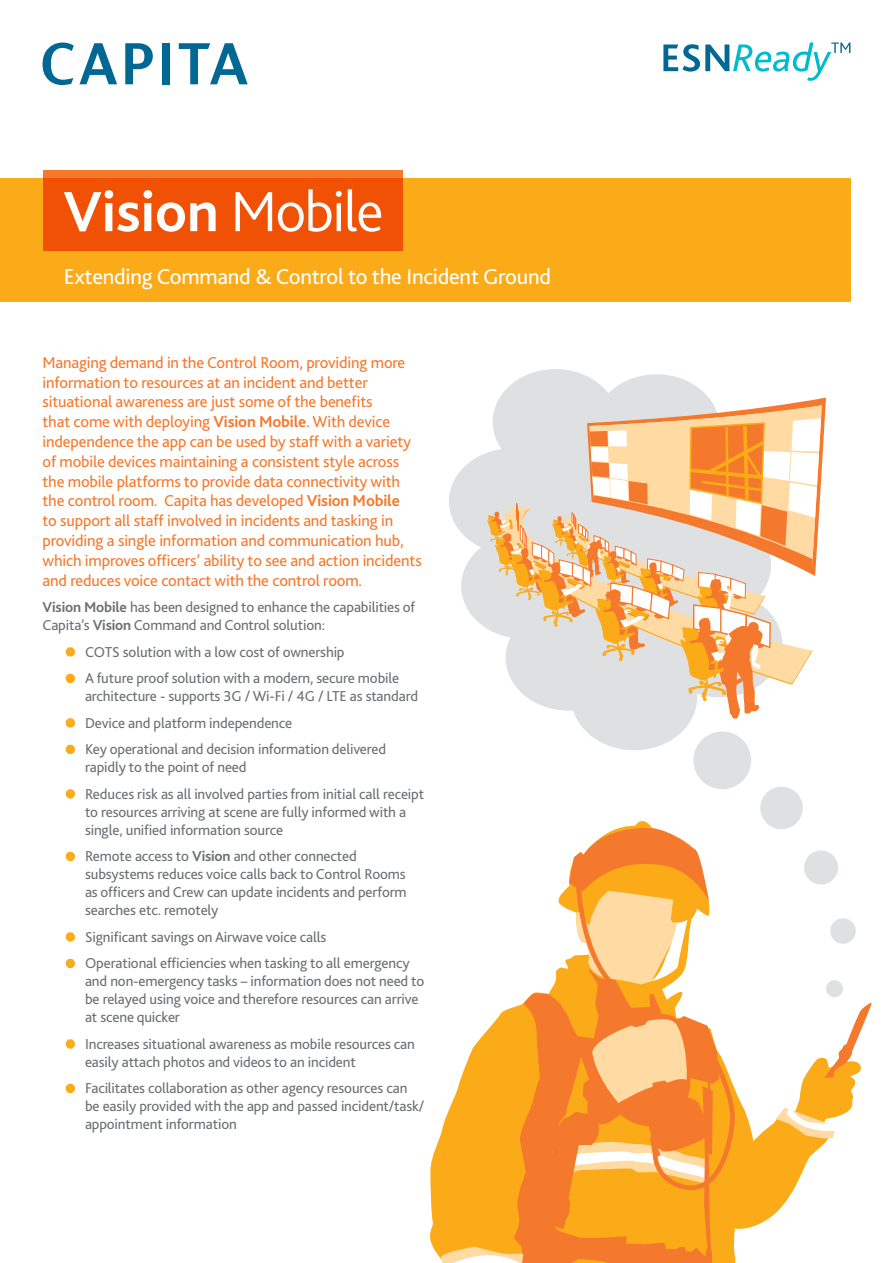
<style>
.page{position:relative;width:893px;height:1263px;background:#fff}
.page>*{position:absolute;margin:0;border:0;box-sizing:border-box;transform-origin:0 0}
.t1{font:22.5px "Bliss 2";letter-spacing:-.01em;color:#fff}
.t2{font:16.5px/19.8px "Bliss 2";letter-spacing:-.01em;color:#f4792d}
.t3{font:15px/18px "Bliss 2";letter-spacing:-.01em;color:#6c6f73}
.s1{font-weight:700}
.s2{color:#fbab18}
</style>
<div class="page">
<svg style="left:449px;top:369px;width:260px;height:381px"></svg>
<div style="left:0;top:179px;width:850px;height:123px;background:#fbab18"></div>
<svg style="left:43px;top:170px;width:359px;height:81px;background:#f0580b"></svg>
<svg style="left:125px;top:43px;width:28px;height:41px"></svg>
<div style="left:162px;top:43px;width:8px;height:41px;background:#006892"></div>
<svg style="left:43px;top:43px;width:74px;height:42px"></svg>
<svg style="left:179px;top:43px;width:69px;height:41px"></svg>
<div style="left:66px;top:647px;width:9px;height:9px;border:6px solid #fbab18;border-radius:50%"></div>
<div style="left:66px;top:674px;width:9px;height:9px;border:6px solid #fbab18;border-radius:50%"></div>
<div style="left:66px;top:718px;width:9px;height:9px;border:6px solid #fbab18;border-radius:50%"></div>
<div style="left:66px;top:745px;width:9px;height:9px;border:6px solid #fbab18;border-radius:50%"></div>
<div style="left:66px;top:789px;width:9px;height:9px;border:6px solid #fbab18;border-radius:50%"></div>
<div style="left:66px;top:852px;width:9px;height:9px;border:6px solid #fbab18;border-radius:50%"></div>
<div style="left:66px;top:932px;width:9px;height:9px;border:6px solid #fbab18;border-radius:50%"></div>
<div style="left:66px;top:959px;width:9px;height:9px;border:6px solid #fbab18;border-radius:50%"></div>
<div style="left:66px;top:1039px;width:9px;height:9px;border:6px solid #fbab18;border-radius:50%"></div>
<div style="left:66px;top:1084px;width:9px;height:9px;border:6px solid #fbab18;border-radius:50%"></div>
<div style="left:804px;top:850px;width:34px;height:34px;background:#dfe0e1;border-radius:50%"></div>
<div style="left:830px;top:918px;width:26px;height:26px;background:#dfe0e1;border-radius:50%"></div>
<div style="left:826px;top:980px;width:17px;height:17px;background:#dfe0e1;border-radius:50%"></div>
<svg style="left:663px;top:43px;width:187px;height:38px"></svg>
<svg style="left:430px;top:886px;width:306px;height:377px"></svg>
<svg style="left:514px;top:968px;width:205px;height:295px;background:#f89c3c"></svg>
<svg style="left:441px;top:1244px;width:82px;height:19px"></svg>
<svg style="left:569px;top:821px;width:140px;height:171px"></svg>
<svg style="left:540px;top:1001px;width:332px;height:229px"></svg>
<div style="left:693px;top:731px;width:58px;height:58px;background:#dfe0e1;border-radius:50%"></div>
<div style="left:760px;top:787px;width:43px;height:42px;background:#dfe0e1;border-radius:50%"></div>
<svg style="left:478px;top:507px;width:9px;height:177px;fill:#dfe0e1"></svg>
<svg style="left:487px;top:398px;width:339px;height:321px"></svg>
<svg style="left:235px;top:189px;width:146px;height:43px;background:#f4844e"></svg>
<svg style="left:64px;top:190px;width:152px;height:42px;background:#f5905e"></svg>
<h1 class="t1" style="left:64px;top:262px;width:489px">Extending Command &amp; Control to the Incident Ground</h1>
<p class="t2" style="left:43px;top:352px;width:381px">Managing demand in the Control Room, providing more information to resources at an incident and better situational awareness are just some of the benefits<br>that come with deploying <span class="s1">Vision Mobile</span>. With device independence the app can be used by staff with a variety of mobile devices maintaining a consistent style across the mobile platforms to provide data connectivity with the control room. Capita has developed <span class="s1">Vision Mobile<br></span>to support all staff involved in incidents and tasking in providing a single information and communication hub, which improves officers’ ability to see and action incidents and reduces voice contact with the control room.</p>
<p class="t3" style="left:43px;top:598px;width:374px"><span class="s1">Vision Mobile</span> has been designed to enhance the capabilities of<br>Capita’s <span class="s1">Vision</span> Command and Control solution:</p>
<p class="t3" style="left:68px;top:642px;width:278px"><span class="s2">•</span> COTS solution with a low cost of ownership</p>
<p class="t3" style="left:85px;top:669px;width:335px;text-indent:-17px"><span class="s2">•</span> A future proof solution with a modern, secure mobile architecture - supports 3G / Wi-Fi / 4G / LTE as standard</p>
<p class="t3" style="left:68px;top:713px;width:226px"><span class="s2">•</span> Device and platform independence</p>
<p class="t3" style="left:85px;top:740px;width:303px;text-indent:-17px"><span class="s2">•</span> Key operational and decision information delivered rapidly to the point of need</p>
<p class="t3" style="left:85px;top:784px;width:341px;text-indent:-17px"><span class="s2">•</span> Reduces risk as all involved parties from initial call receipt to resources arriving at scene are fully informed with a single, unified information source</p>
<p class="t3" style="left:85px;top:847px;width:323px;text-indent:-17px"><span class="s2">•</span> Remote access to <span class="s1">Vision</span> and other connected subsystems reduces voice calls back to Control Rooms as officers and Crew can update incidents and perform searches etc. remotely</p>
<p class="t3" style="left:68px;top:927px;width:260px"><span class="s2">•</span> Significant savings on Airwave voice calls</p>
<p class="t3" style="left:85px;top:954px;width:341px;text-indent:-17px"><span class="s2">•</span> Operational efficiencies when tasking to all emergency and non-emergency tasks – information does not need to be relayed using voice and therefore resources can arrive at scene quicker</p>
<p class="t3" style="left:85px;top:1034px;width:331px;text-indent:-17px"><span class="s2">•</span> Increases situational awareness as mobile resources can easily attach photos and videos to an incident</p>
<p class="t3" style="left:85px;top:1079px;width:341px;text-indent:-17px"><span class="s2">•</span> Facilitates collaboration as other agency resources can be easily provided with the app and passed incident/task/ appointment information</p>
</div>
